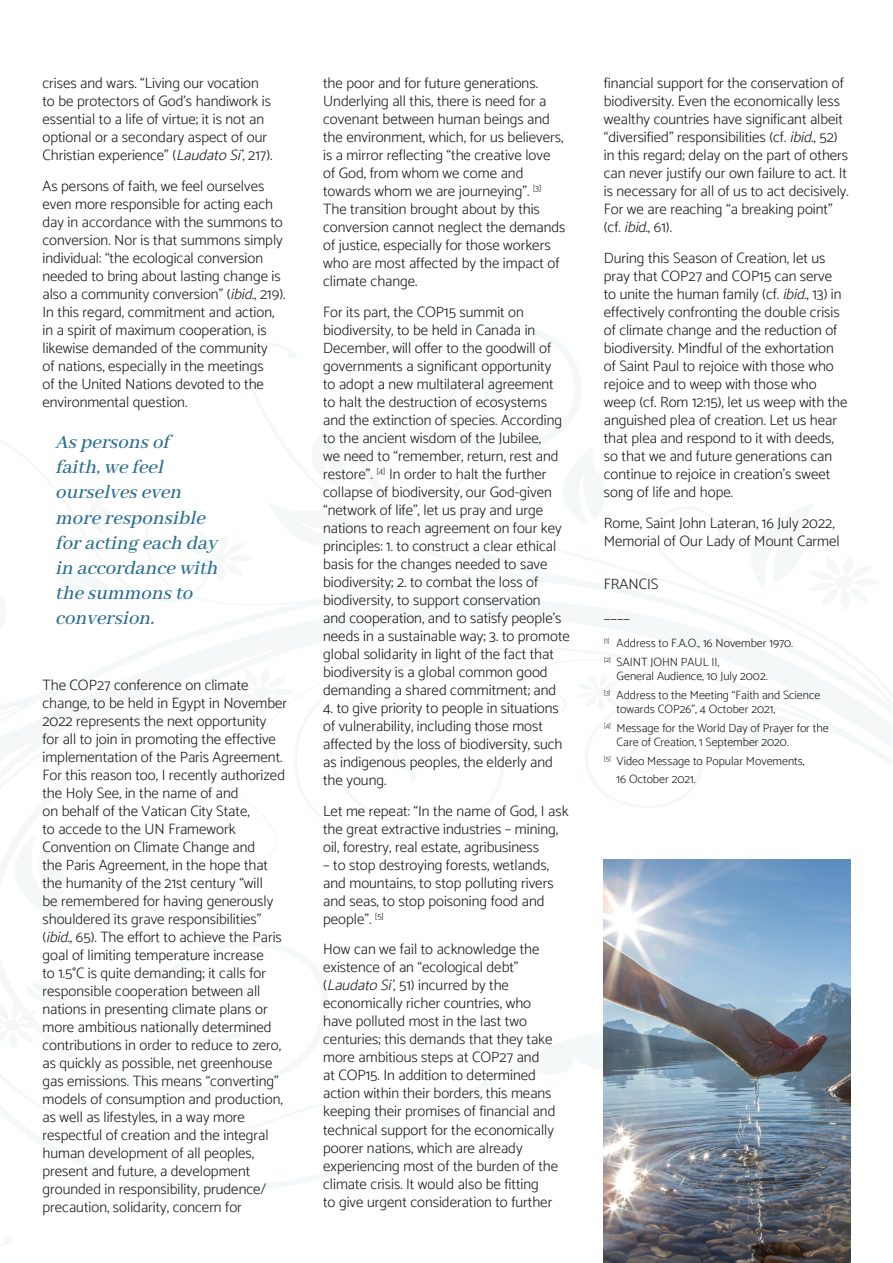
<style>
.page{position:relative;width:893px;height:1263px;background:#fff}
.page>*{position:absolute;margin:0;border:0;box-sizing:border-box;transform-origin:0 0}
.t1{font:italic 500 21px/25.2px "Abhaya Libre";color:#276c90}
.t2{font:300 15px/18px "Catamaran";color:#231f20}
.t3{font:300 12px/18.6px "Catamaran";color:#231f20}
.s1{font-style:italic}
</style>
<div class="page">
<svg style="left:116px;top:860px;width:488px;height:331px"></svg>
<svg style="left:488px;top:975px;width:116px;height:113px"></svg>
<svg style="left:402px;top:321px;width:179px;height:111px"></svg>
<svg style="left:247px;top:343px;width:312px;height:109px"></svg>
<svg style="left:0;top:428px;width:382px;height:47px"></svg>
<div style="left:287px;top:351px;width:10px;height:8px;background:#f4f8f9;border-radius:50%"></div>
<svg style="left:116px;top:567px;width:332px;height:150px"></svg>
<svg style="left:448px;top:476px;width:205px;height:183px"></svg>
<svg style="left:653px;top:507px;width:204px;height:152px"></svg>
<svg style="left:268px;top:502px;width:103px;height:72px"></svg>
<svg style="left:526px;top:446px;width:85px;height:81px"></svg>
<svg style="left:289px;top:429px;width:62px;height:58px"></svg>
<svg style="left:228px;top:649px;width:246px;height:207px"></svg>
<svg style="left:711px;top:504px;width:168px;height:106px"></svg>
<svg style="left:510px;top:659px;width:382px;height:149px"></svg>
<svg style="left:188px;top:534px;width:65px;height:49px"></svg>
<svg style="left:0;top:494px;width:116px;height:752px"></svg>
<img style="left:604px;top:859px;width:246px;height:404px">
<p class="t2" style="left:43px;top:74px;width:231px">crises and wars. “Living our vocation to be protectors of God’s handiwork is essential to a life of virtue; it is not an optional or a secondary aspect of our Christian experience” (<span class="s1">LaudatoSi’</span>, 217).</p>
<p class="t2" style="left:43px;top:177px;width:244px">As persons of faith, we feel ourselves even more responsible for acting each day in accordance with the summons to conversion. Nor is that summons simply individual: “the ecological conversion needed to bring about lasting change is also a community conversion” (<span class="s1">ibid.</span>, 219).<br>In this regard, commitment and action, in a spirit of maximum cooperation, is likewise demanded of the community<br>of nations, especially in the meetings<br>of the United Nations devoted to the environmental question.</p>
<h1 class="t1" style="left:55px;top:430px;width:169px">Aspersonsof faith,wefeel ourselveseven moreresponsible foracting each day in accordancewith thesummonsto conversion.</h1>
<p class="t2" style="left:43px;top:675px;width:246px">The COP27 conference on climate change, to be held in Egypt in November 2022 represents the next opportunity<br>for all to join in promoting the effective implementation of the Paris Agreement.<br>For this reason too, I recently authorized the Holy See, in the name of and<br>on behalf of the Vatican City State,<br>to accede to the UN Framework Convention on Climate Change and<br>the Paris Agreement, in the hope that the humanity of the 21st century “will<br>be remembered for having generously shouldered its grave responsibilities” (<span class="s1">ibid.</span>, 65). The effort to achieve the Paris goal of limiting temperature increase<br>to 1.5°C is quite demanding; it calls for responsible cooperation between all nations in presenting climate plans or more ambitious nationally determined contributions in order to reduce to zero, as quickly as possible, net greenhouse gas emissions. This means “converting” models of consumption and production, as well as lifestyles, in a way more respectful of creation and the integral human development of all peoples, present and future, a development grounded in responsibility, prudence/ precaution, solidarity, concern for</p>
<p class="t2" style="left:323px;top:74px;width:244px">the poor and for future generations.<br>Underlying all this, there is need for a covenant between human beings and the environment, which, for us believers, is a mirror reflecting “the creative love of God, from whom we come and towards whom we are journeying”. <sup>[3] </sup>The transition brought about by this conversion cannot neglect the demands of justice, especially for those workers who are most affected by the impact of climate change.</p>
<p class="t2" style="left:323px;top:303px;width:248px">For its part, the COP15 summit on biodiversity, to be held in Canada in December, will offer to the goodwill of governments a significant opportunity<br>to adopt a new multilateral agreement to halt the destruction of ecosystems and the extinction of species. According to the ancient wisdom of the Jubilee,<br>we need to “remember, return, rest and restore”. <sup>[4]</sup> In order to halt the further collapse of biodiversity, our God-given “network of life”, let us pray and urge nations to reach agreement on four key principles: 1. to construct a clear ethical basis for the changes needed to save biodiversity; 2. to combat the loss of biodiversity, to support conservation<br>and cooperation, and to satisfy people’s needs in a sustainable way; 3. to promote global solidarity in light of the fact that biodiversity is a global common good demanding a shared commitment; and</p>
<p class="t2" style="left:323px;top:699px;width:241px">4. to give priority to people in situations of vulnerability, including those most affected by the loss of biodiversity, such as indigenous peoples, the elderly and the young.</p>
<p class="t2" style="left:323px;top:801px;width:247px">Let me repeat: “In the name of God, I ask the great extractive industries – mining, oil, forestry, real estate, agribusiness</p>
<p class="t2" style="left:323px;top:855px;width:232px">– to stop destroying forests, wetlands, and mountains, to stop polluting rivers and seas, to stop poisoning food and people”. <sup>[5]</sup></p>
<p class="t2" style="left:323px;top:940px;width:237px">How can we fail to acknowledge the existence of an “ecological debt” (<span class="s1">LaudatoSi’</span>, 51) incurred by the economically richer countries, who have polluted most in the last two centuries; this demands that they take more ambitious steps at COP27 and<br>at COP15. In addition to determined action within their borders, this means keeping their promises of financial and technical support for the economically poorer nations, which are already experiencing most of the burden of the climate crisis. It would also be fitting<br>to give urgent consideration to further</p>
<p class="t2" style="left:604px;top:74px;width:246px">financial support for the conservation of biodiversity. Even the economically less wealthy countries have significant albeit “diversified” responsibilities (cf. <span class="s1">ibid.</span>, 52) in this regard; delay on the part of others can never justify our own failure to act. It is necessary for all of us to act decisively.<br>For we are reaching “a breaking point” (cf. <span class="s1">ibid.</span>, 61).</p>
<p class="t2" style="left:604px;top:249px;width:245px">During this Season of Creation, let us pray that COP27 and COP15 can serve to unite the human family (cf. <span class="s1">ibid.</span>, 13) in effectively confronting the double crisis of climate change and the reduction of biodiversity. Mindful of the exhortation of Saint Paul to rejoice with those who rejoice and to weep with those who weep (cf. Rom 12:15), let us weep with the anguished plea of creation. Let us hear that plea and respond to it with deeds, so that we and future generations can continue to rejoice in creation’s sweet song of life and hope.</p>
<p class="t2" style="left:604px;top:513px;width:237px">Rome, Saint John Lateran, 16 July 2022,<br>Memorial of Our Lady of Mount Carmel</p>
<p class="t2" style="left:604px;top:569px;width:56px;line-height:30.8px">FRANCIS ____</p>
<p class="t3" style="left:604px;top:634px;width:191px"><sup>[1]</sup> Address to F.A.O., 16 November 1970. <sup>[2]</sup> SAINT JOHN PAUL II,</p>
<p class="t3" style="left:604px;top:667px;width:218px;text-indent:13px">General Audience, 10 July 2002.<br><sup>[3]</sup> Address to the Meeting “Faith and Science</p>
<p class="t3" style="left:604px;top:700px;width:226px;text-indent:13px">towards COP26”, 4 October 2021,<br><sup>[4]</sup> Message for the World Day of Prayer for the</p>
<p class="t3" style="left:617px;top:733px;width:174px">Care of Creation, 1 September 2020.</p>
<p class="t3" style="left:604px;top:751px;width:202px"><sup>[5]</sup> Video Message to Popular Movements,</p>
<p class="t3" style="left:617px;top:769px;width:81px">16 October 2021.</p>
</div>
